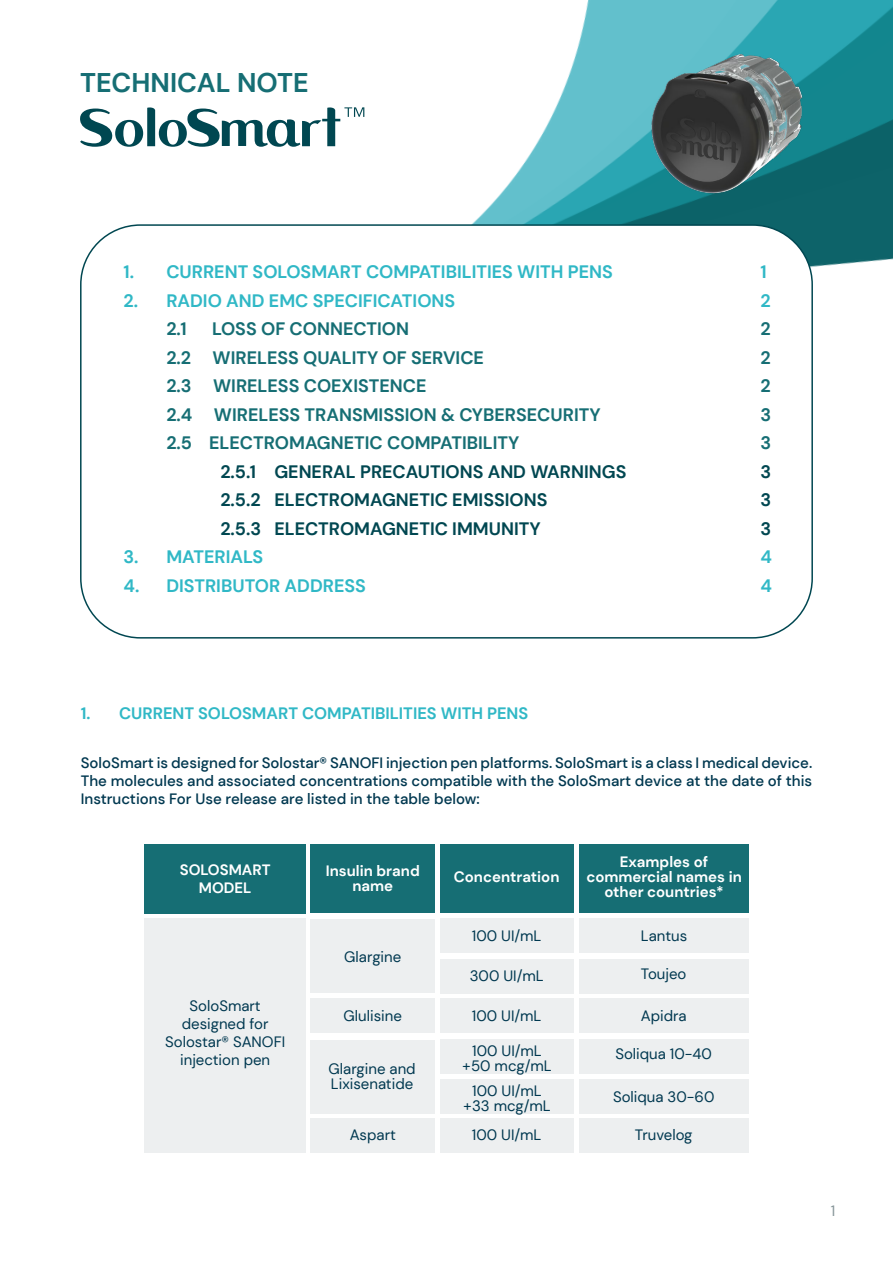
<style>
.page{position:relative;width:893px;height:1263px;background:#fff}
.page>*{position:absolute;margin:0;border:0;box-sizing:border-box;transform-origin:0 0}
.t1{font:700 27px "DM Sans";color:#166e74}
.t2{font:700 18px "DM Sans";color:#166e74}
.t3{font:700 18px "DM Sans";color:#30b8c6}
.t4{font:700 18px "DM Sans";color:#004751}
.t5{font:700 16.5px "DM Sans";color:#30b8c6}
.t6{font:500 15px/18px "DM Sans";color:#003850;text-align:justify}
.t7{font:15px/18px "DM Sans";color:#003850;text-align:center}
.t8{font:700 15px/15px "DM Sans";color:#fff;text-align:center}
.t9{font:15px "DM Sans";color:#879699}
</style>
<div class="page">
<img style="left:364px;top:0;width:529px;height:276px">
<div style="left:81px;top:225px;width:731px;height:413px;background:#fff;border-radius:60px"></div>
<svg style="left:80px;top:107px;width:284px;height:40px"></svg>
<img style="left:642px;top:37px;width:198px;height:180px">
<div style="left:145px;top:844px;width:161px;height:69px;background:#166e74"></div>
<div style="left:440px;top:844px;width:134px;height:69px;background:#166e74"></div>
<div style="left:310px;top:844px;width:125px;height:69px;background:#166e74"></div>
<div style="left:579px;top:844px;width:169px;height:69px;background:#166e74"></div>
<div style="left:145px;top:919px;width:161px;height:234px;background:#edeff0"></div>
<div style="left:440px;top:919px;width:134px;height:34px;background:#edeff0"></div>
<div style="left:310px;top:919px;width:125px;height:73px;background:#edeff0"></div>
<div style="left:579px;top:919px;width:169px;height:34px;background:#edeff0"></div>
<div style="left:440px;top:959px;width:134px;height:34px;background:#edeff0"></div>
<div style="left:579px;top:959px;width:169px;height:34px;background:#edeff0"></div>
<div style="left:440px;top:999px;width:134px;height:34px;background:#edeff0"></div>
<div style="left:310px;top:999px;width:125px;height:34px;background:#edeff0"></div>
<div style="left:579px;top:999px;width:169px;height:34px;background:#edeff0"></div>
<div style="left:440px;top:1039px;width:134px;height:34px;background:#edeff0"></div>
<div style="left:310px;top:1040px;width:125px;height:73px;background:#edeff0"></div>
<div style="left:579px;top:1039px;width:169px;height:34px;background:#edeff0"></div>
<div style="left:440px;top:1119px;width:134px;height:34px;background:#edeff0"></div>
<div style="left:310px;top:1119px;width:125px;height:34px;background:#edeff0"></div>
<div style="left:579px;top:1119px;width:169px;height:34px;background:#edeff0"></div>
<div style="left:440px;top:1079px;width:134px;height:34px;background:#edeff0"></div>
<div style="left:579px;top:1079px;width:169px;height:34px;background:#edeff0"></div>
<h1 class="t1" style="left:80px;top:66px;width:230px">TECHNICAL NOTE</h1>
<p class="t3" style="left:124px;top:261px;width:491px">1. CURRENT SOLOSMART COMPATIBILITIES WITH PENS</p>
<p class="t3" style="left:760px;top:261px;width:8px">1</p>
<p class="t3" style="left:124px;top:289px;width:333px">2. RADIO AND EMC SPECIFICATIONS</p>
<p class="t3" style="left:760px;top:289px;width:12px">2</p>
<p class="t2" style="left:166px;top:318px;width:22px">2.1</p>
<p class="t2" style="left:212px;top:318px;width:198px">LOSS OF CONNECTION</p>
<p class="t2" style="left:760px;top:318px;width:12px">2</p>
<p class="t2" style="left:166px;top:346px;width:319px">2.2 WIRELESS QUALITY OF SERVICE</p>
<p class="t2" style="left:760px;top:346px;width:12px">2</p>
<p class="t2" style="left:166px;top:375px;width:262px">2.3 WIRELESS COEXISTENCE</p>
<p class="t2" style="left:760px;top:375px;width:12px">2</p>
<p class="t2" style="left:166px;top:403px;width:436px">2.4 WIRELESS TRANSMISSION &amp; CYBERSECURITY</p>
<p class="t2" style="left:760px;top:403px;width:12px">3</p>
<p class="t2" style="left:166px;top:432px;width:355px">2.5 ELECTROMAGNETIC COMPATIBILITY</p>
<p class="t2" style="left:760px;top:432px;width:12px">3</p>
<p class="t4" style="left:220px;top:460px;width:408px">2.5.1 GENERAL PRECAUTIONS AND WARNINGS</p>
<p class="t4" style="left:760px;top:460px;width:12px">3</p>
<p class="t4" style="left:220px;top:489px;width:329px">2.5.2 ELECTROMAGNETIC EMISSIONS</p>
<p class="t4" style="left:760px;top:489px;width:12px">3</p>
<p class="t4" style="left:220px;top:517px;width:322px">2.5.3 ELECTROMAGNETIC IMMUNITY</p>
<p class="t4" style="left:760px;top:517px;width:12px">3</p>
<p class="t3" style="left:124px;top:546px;width:141px">3. MATERIALS</p>
<p class="t3" style="left:760px;top:546px;width:13px">4</p>
<p class="t3" style="left:124px;top:574px;width:244px">4. DISTRIBUTOR ADDRESS</p>
<p class="t3" style="left:760px;top:574px;width:13px">4</p>
<p class="t5" style="left:81px;top:703px;width:449px">1. CURRENT SOLOSMART COMPATIBILITIES WITH PENS</p>
<p class="t6" style="left:81px;top:754px;width:733px">SoloSmart is designed for Solostar® SANOFI injection pen platforms. SoloSmart is a class I medical device.<br>The molecules and associated concentrations compatible with the SoloSmart device at the date of this Instructions For Use release are listed in the table below:</p>
<p class="t8" style="left:326px;top:863px;width:95px">Insulin brand name</p>
<p class="t8" style="left:586px;top:855px;width:157px">Examples of commercial names in other countries*</p>
<p class="t8" style="left:180px;top:861px;width:92px;line-height:18px">SOLOSMART<br>MODEL</p>
<p class="t8" style="left:454px;top:869px;width:107px">Concentration</p>
<p class="t7" style="left:165px;top:996px;width:122px">SoloSmart designed for<br>Solostar® SANOFI injection pen</p>
<p class="t7" style="left:344px;top:948px;width:59px">Glargine</p>
<p class="t7" style="left:344px;top:1007px;width:60px">Glulisine</p>
<p class="t7" style="left:329px;top:1061px;width:89px;line-height:15px;text-align:left">Glargine and<br>Lixisenatide</p>
<p class="t7" style="left:350px;top:1126px;width:48px">Aspart</p>
<p class="t7" style="left:472px;top:927px;width:71px">100 UI/mL</p>
<p class="t7" style="left:470px;top:967px;width:75px">300 UI/mL</p>
<p class="t7" style="left:472px;top:1007px;width:71px">100 UI/mL</p>
<p class="t7" style="left:462px;top:1043px;width:91px;line-height:15px">100 UI/mL +50 mcg/mL</p>
<p class="t7" style="left:463px;top:1083px;width:89px;line-height:15px">100 UI/mL +33 mcg/mL</p>
<p class="t7" style="left:472px;top:1126px;width:71px">100 UI/mL</p>
<p class="t7" style="left:641px;top:927px;width:48px">Lantus</p>
<p class="t7" style="left:641px;top:965px;width:47px">Toujeo</p>
<p class="t7" style="left:641px;top:1007px;width:47px">Apidra</p>
<p class="t7" style="left:615px;top:1045px;width:98px">Soliqua 10-40</p>
<p class="t7" style="left:613px;top:1087px;width:103px">Soliqua 30-60</p>
<p class="t7" style="left:635px;top:1126px;width:59px">Truvelog</p>
<p class="t9" style="left:831px;top:1201px;width:6px">1</p>
</div>
